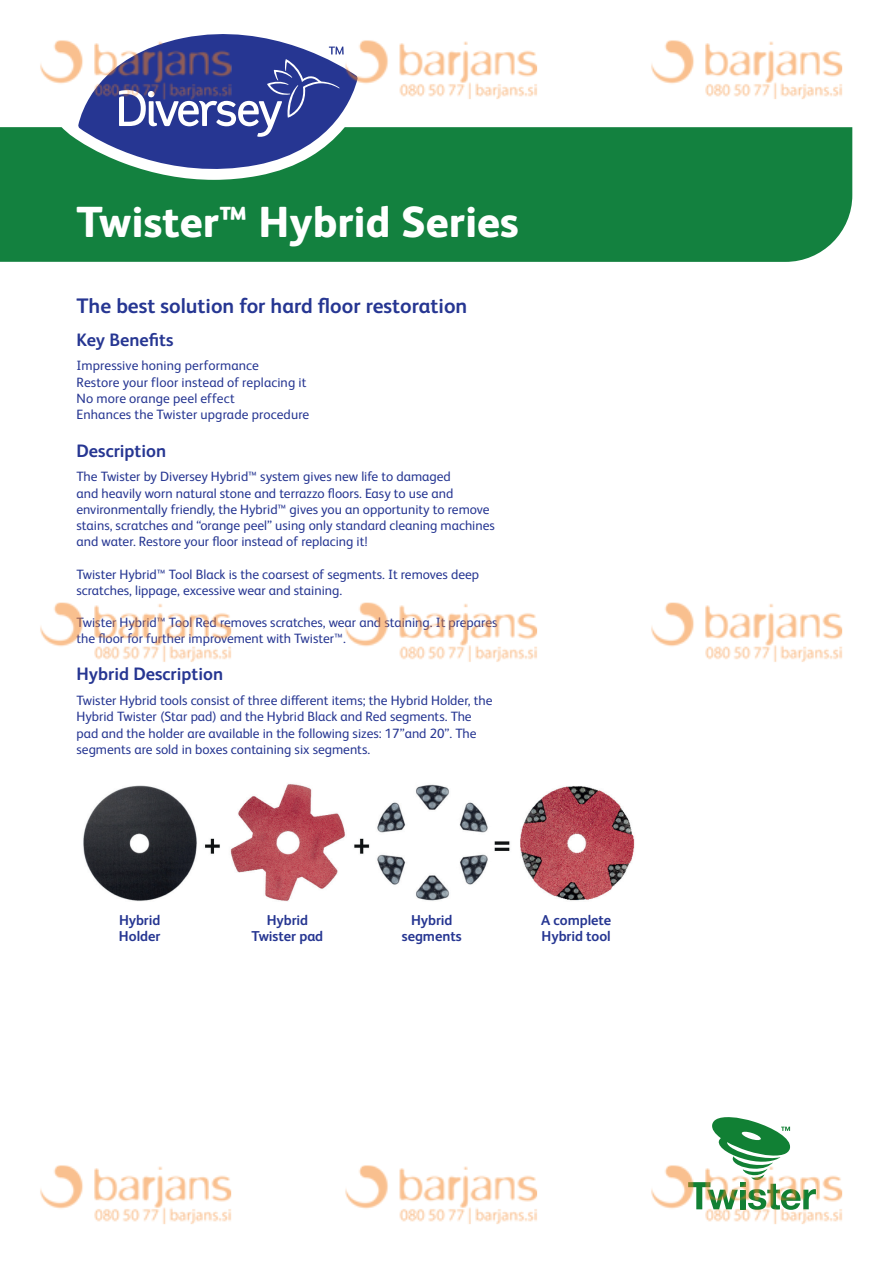
<style>
.page{position:relative;width:893px;height:1263px;background:#fff}
.page>*{position:absolute;margin:0;border:0;box-sizing:border-box;transform-origin:0 0}
.t1{font:800 43.5px "FS Albert Pro";color:#fff}
.t2{font:700 21px "FS Albert Pro";color:#263692}
.t3{font:700 18px "FS Albert Pro";color:#263692}
.t4{font:700 14.25px/15.1px "FS Albert Pro";letter-spacing:-.005em;color:#263692}
.t5{font:13.5px/16.2px "FS Albert Pro";color:#263692}
</style>
<div class="page">
<div style="left:0;top:127px;width:852px;height:135px;background:#13813f"></div>
<svg style="left:58px;top:127px;width:314px;height:53px;background:#22894b"></svg>
<svg style="left:78px;top:37px;width:280px;height:144px"></svg>
<svg style="left:712px;top:1117px;width:79px;height:30px"></svg>
<img style="left:83px;top:784px;width:552px;height:117px">
<img style="left:40px;top:34px;width:220px;height:82px">
<img style="left:328px;top:37px;width:210px;height:79px">
<img style="left:651px;top:40px;width:192px;height:59px">
<img style="left:40px;top:602px;width:192px;height:60px">
<img style="left:345px;top:602px;width:193px;height:60px">
<img style="left:651px;top:602px;width:192px;height:60px">
<img style="left:40px;top:1165px;width:192px;height:59px">
<img style="left:345px;top:1165px;width:193px;height:59px">
<img style="left:651px;top:1147px;width:192px;height:77px">
<h1 class="t1" style="left:77px;top:188px;width:444px">Twister™ Hybrid Series</h1>
<h2 class="t2" style="left:77px;top:291px;width:392px">The best solution for hard floor restoration</h2>
<h3 class="t3" style="left:77px;top:327px;width:99px">Key Benefits</h3>
<p class="t5" style="left:77px;top:357px;width:234px">Impressive honing performance<br>Restore your floor instead of replacing it No more orange peel effect<br>Enhances the Twister upgrade procedure</p>
<h3 class="t3" style="left:77px;top:438px;width:91px">Description</h3>
<p class="t5" style="left:77px;top:468px;width:420px">The Twister by Diversey Hybrid™ system gives new life to damaged<br>and heavily worn natural stone and terrazzo floors. Easy to use and environmentally friendly, the Hybrid™ gives you an opportunity to remove stains, scratches and “orange peel” using only standard cleaning machines and water. Restore your floor instead of replacing it!</p>
<p class="t5" style="left:77px;top:565px;width:404px">Twister Hybrid™ Tool Black is the coarsest of segments. It removes deep scratches, lippage, excessive wear and staining.</p>
<p class="t5" style="left:77px;top:613px;width:422px">Twister Hybrid™ Tool Red removes scratches, wear and staining. It prepares the floor for further improvement with Twister™.</p>
<h3 class="t3" style="left:77px;top:661px;width:148px">Hybrid Description</h3>
<p class="t5" style="left:77px;top:691px;width:417px">Twister Hybrid tools consist of three different items; the Hybrid Holder, the Hybrid Twister (Star pad) and the Hybrid Black and Red segments. The pad and the holder are available in the following sizes: 17”and 20”. The segments are sold in boxes containing six segments.</p>
<p class="t4" style="left:119px;top:912px;width:43px">Hybrid<br>Holder</p>
<p class="t4" style="left:252px;top:912px;width:73px;text-align:center">Hybrid<br>Twister pad</p>
<p class="t4" style="left:402px;top:912px;width:62px;text-align:center">Hybrid segments</p>
<p class="t4" style="left:541px;top:912px;width:72px">A complete<br>Hybrid tool</p>
</div>
